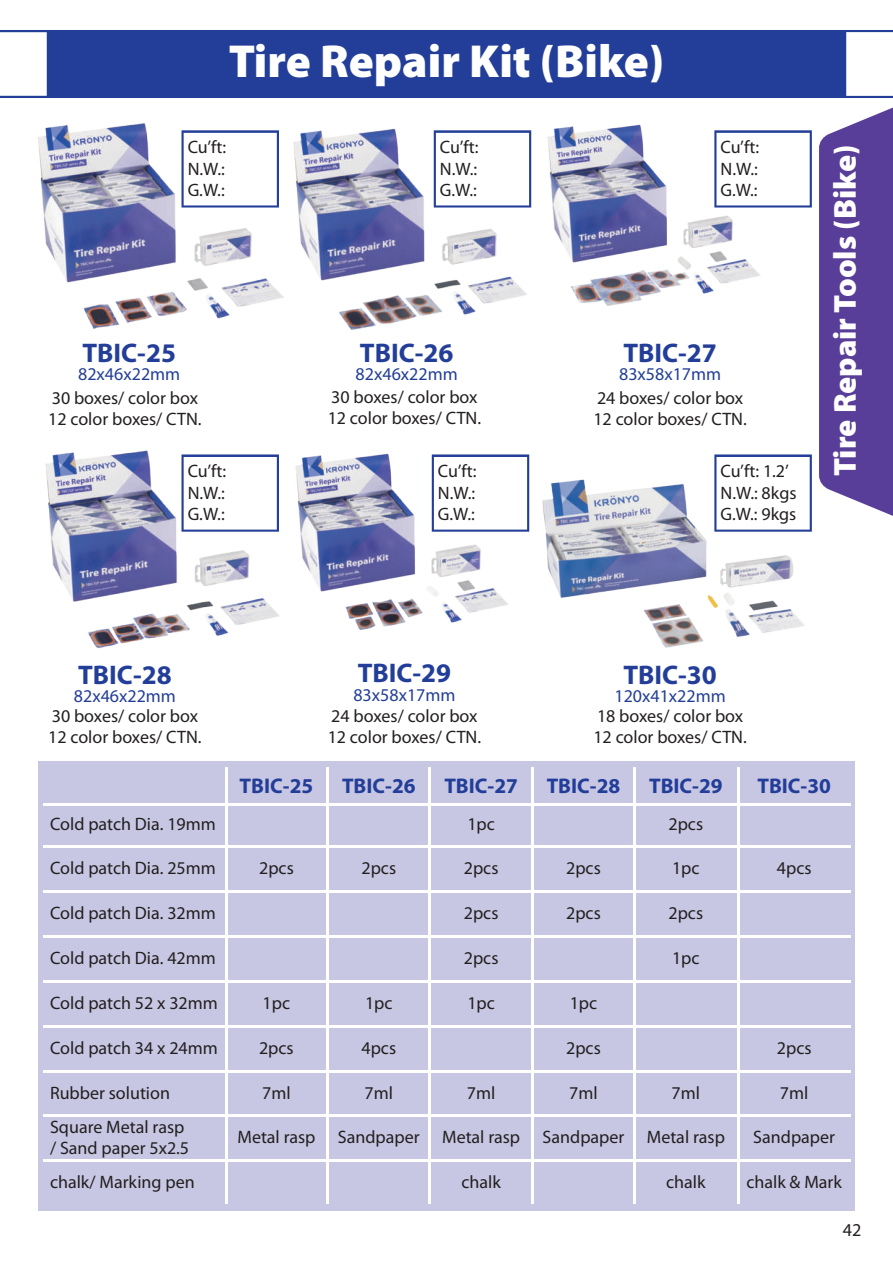
<style>
.page{position:relative;width:893px;height:1263px;background:#fff}
.page>*{position:absolute;margin:0;border:0;box-sizing:border-box;transform-origin:0 0}
.t1{font:900 46.5px "Myriad Pro";color:#fff}
.t2{font:900 31.8px "Myriad Pro";color:#fff}
.t3{font:700 27px "Myriad Pro";color:#233e98}
.t4{font:700 21.3px "Myriad Pro";color:#233e98}
.t5{font:18.15px "Myriad Pro";color:#231f20}
.t6{font:18px/21.6px "Myriad Pro";color:#231f20}
.t7{font:18px "Myriad Pro";color:#233e98}
</style>
<div class="page">
<div style="left:38px;top:761px;width:817px;height:449px;background:#c7c7e3"></div>
<hr style="left:43px;top:803px;width:807px;height:2px;background:#fff">
<hr style="left:43px;top:846px;width:807px;height:2px;background:#fff">
<hr style="left:43px;top:890px;width:807px;height:3px;background:#fff">
<hr style="left:43px;top:935px;width:807px;height:2px;background:#fff">
<hr style="left:43px;top:980px;width:807px;height:2px;background:#fff">
<hr style="left:43px;top:1025px;width:807px;height:2px;background:#fff">
<hr style="left:43px;top:1070px;width:807px;height:2px;background:#fff">
<hr style="left:326px;top:767px;width:3px;height:436px;background:#fff">
<hr style="left:226px;top:767px;width:2px;height:436px;background:#fff">
<hr style="left:531px;top:767px;width:2px;height:436px;background:#fff">
<hr style="left:429px;top:767px;width:2px;height:436px;background:#fff">
<hr style="left:43px;top:1115px;width:807px;height:2px;background:#fff">
<hr style="left:43px;top:1159px;width:807px;height:3px;background:#fff">
<hr style="left:633px;top:767px;width:3px;height:436px;background:#fff">
<hr style="left:737px;top:767px;width:3px;height:436px;background:#fff">
<svg style="left:0;top:30px;width:893px;height:68px;background:#3850a2"></svg>
<img style="left:45px;top:450px;width:235px;height:198px">
<img style="left:295px;top:453px;width:214px;height:177px">
<img style="left:305px;top:128px;width:227px;height:202px">
<img style="left:38px;top:123px;width:267px;height:206px">
<img style="left:547px;top:124px;width:214px;height:182px">
<img style="left:542px;top:479px;width:263px;height:169px">
<svg style="left:181px;top:130px;width:98px;height:78px"></svg>
<svg style="left:434px;top:130px;width:97px;height:78px"></svg>
<svg style="left:714px;top:130px;width:98px;height:78px"></svg>
<svg style="left:181px;top:454px;width:98px;height:78px"></svg>
<svg style="left:432px;top:454px;width:97px;height:78px"></svg>
<svg style="left:714px;top:454px;width:98px;height:78px"></svg>
<svg style="left:819px;top:108px;width:74px;height:408px;background:#654ca0"></svg>
<h1 class="t1" style="left:229px;top:35px;width:437px">Tire Repair Kit (Bike)</h1>
<p class="t6" style="left:188px;top:136px;width:40px;text-align:justify">Cu’ft:<br>N.W.:<br>G.W.:</p>
<p class="t6" style="left:440px;top:136px;width:40px;text-align:justify">Cu’ft:<br>N.W.:<br>G.W.:</p>
<p class="t6" style="left:721px;top:136px;width:40px;text-align:justify">Cu’ft:<br>N.W.:<br>G.W.:</p>
<h3 class="t3" style="left:82px;top:335px;width:95px">TBIC-25</h3>
<p class="t7" style="left:78px;top:363px;width:104px">82x46x22mm</p>
<h3 class="t3" style="left:360px;top:335px;width:95px">TBIC-26</h3>
<p class="t7" style="left:356px;top:363px;width:104px">82x46x22mm</p>
<h3 class="t3" style="left:623px;top:335px;width:95px">TBIC-27</h3>
<p class="t7" style="left:619px;top:363px;width:104px">83x58x17mm</p>
<p class="t6" style="left:48px;top:387px;width:155px">30 boxes/ color box<br>12 color boxes/ CTN.</p>
<p class="t6" style="left:328px;top:386px;width:155px">30 boxes/ color box<br>12 color boxes/ CTN.</p>
<p class="t6" style="left:593px;top:387px;width:155px">24 boxes/ color box<br>12 color boxes/ CTN.</p>
<p class="t6" style="left:188px;top:460px;width:40px;text-align:justify">Cu’ft:<br>N.W.:<br>G.W.:</p>
<p class="t6" style="left:438px;top:460px;width:40px;text-align:justify">Cu’ft:<br>N.W.:<br>G.W.:</p>
<p class="t6" style="left:721px;top:460px;width:77px">Cu’ft: 1.2’<br>N.W.: 8kgs<br>G.W.: 9kgs</p>
<h2 class="t2" style="left:827px;top:476px;width:333px;rotate:-90deg">Tire Repair Tools (Bike)</h2>
<h3 class="t3" style="left:78px;top:657px;width:95px">TBIC-28</h3>
<p class="t7" style="left:74px;top:685px;width:104px">82x46x22mm</p>
<p class="t6" style="left:48px;top:704px;width:155px">30 boxes/ color box<br>12 color boxes/ CTN.</p>
<h3 class="t3" style="left:358px;top:655px;width:95px">TBIC-29</h3>
<p class="t7" style="left:353px;top:683px;width:104px">83x58x17mm</p>
<p class="t6" style="left:328px;top:704px;width:155px">24 boxes/ color box<br>12 color boxes/ CTN.</p>
<h3 class="t3" style="left:623px;top:657px;width:95px">TBIC-30</h3>
<p class="t7" style="left:614px;top:685px;width:113px">120x41x22mm</p>
<p class="t6" style="left:593px;top:704px;width:155px">18 boxes/ color box<br>12 color boxes/ CTN.</p>
<p class="t4" style="left:240px;top:772px;width:75px">TBIC-25</p>
<p class="t4" style="left:342px;top:772px;width:75px">TBIC-26</p>
<p class="t4" style="left:444px;top:772px;width:75px">TBIC-27</p>
<p class="t4" style="left:547px;top:772px;width:75px">TBIC-28</p>
<p class="t4" style="left:649px;top:772px;width:75px">TBIC-29</p>
<p class="t4" style="left:757px;top:772px;width:75px">TBIC-30</p>
<p class="t6" style="left:50px;top:812px;width:167px">Cold patch Dia. 19mm</p>
<p class="t6" style="left:467px;top:812px;width:29px">1pc</p>
<p class="t6" style="left:668px;top:812px;width:36px">2pcs</p>
<p class="t6" style="left:50px;top:857px;width:167px">Cold patch Dia. 25mm</p>
<p class="t6" style="left:50px;top:902px;width:167px">Cold patch Dia. 32mm</p>
<p class="t6" style="left:50px;top:947px;width:167px">Cold patch Dia. 42mm</p>
<p class="t6" style="left:259px;top:857px;width:36px">2pcs</p>
<p class="t6" style="left:361px;top:857px;width:36px">2pcs</p>
<p class="t6" style="left:464px;top:857px;width:36px">2pcs</p>
<p class="t6" style="left:464px;top:902px;width:36px">2pcs</p>
<p class="t6" style="left:464px;top:947px;width:36px">2pcs</p>
<p class="t6" style="left:566px;top:857px;width:36px">2pcs</p>
<p class="t6" style="left:566px;top:902px;width:36px">2pcs</p>
<p class="t6" style="left:672px;top:857px;width:29px">1pc</p>
<p class="t6" style="left:668px;top:902px;width:36px">2pcs</p>
<p class="t6" style="left:672px;top:947px;width:29px">1pc</p>
<p class="t6" style="left:777px;top:857px;width:36px">4pcs</p>
<p class="t6" style="left:50px;top:992px;width:169px">Cold patch 52 x 32mm</p>
<p class="t6" style="left:263px;top:992px;width:29px">1pc</p>
<p class="t6" style="left:365px;top:992px;width:29px">1pc</p>
<p class="t6" style="left:467px;top:992px;width:29px">1pc</p>
<p class="t6" style="left:570px;top:992px;width:29px">1pc</p>
<p class="t6" style="left:50px;top:1037px;width:169px">Cold patch 34 x 24mm</p>
<p class="t6" style="left:50px;top:1075px;width:136px;line-height:34px">Rubber solution<br>Square Metal rasp</p>
<p class="t6" style="left:50px;top:1131px;width:146px;line-height:34px">/ Sand paper 5x2.5 chalk/ Marking pen</p>
<p class="t6" style="left:259px;top:1037px;width:36px">2pcs</p>
<p class="t6" style="left:262px;top:1081px;width:30px">7ml</p>
<p class="t6" style="left:237px;top:1126px;width:80px">Metal rasp</p>
<p class="t6" style="left:361px;top:1037px;width:36px">4pcs</p>
<p class="t6" style="left:365px;top:1081px;width:30px">7ml</p>
<p class="t6" style="left:338px;top:1126px;width:83px">Sandpaper</p>
<p class="t6" style="left:467px;top:1081px;width:30px">7ml</p>
<p class="t6" style="left:442px;top:1126px;width:80px">Metal rasp</p>
<p class="t6" style="left:461px;top:1171px;width:41px">chalk</p>
<p class="t6" style="left:566px;top:1037px;width:36px">2pcs</p>
<p class="t6" style="left:777px;top:1037px;width:36px">2pcs</p>
<p class="t6" style="left:569px;top:1081px;width:30px">7ml</p>
<p class="t6" style="left:672px;top:1081px;width:30px">7ml</p>
<p class="t6" style="left:780px;top:1081px;width:30px">7ml</p>
<p class="t6" style="left:543px;top:1126px;width:83px">Sandpaper</p>
<p class="t6" style="left:753px;top:1126px;width:83px">Sandpaper</p>
<p class="t6" style="left:647px;top:1126px;width:80px">Metal rasp</p>
<p class="t6" style="left:666px;top:1171px;width:41px">chalk</p>
<p class="t6" style="left:746px;top:1171px;width:97px">chalk &amp; Mark</p>
<p class="t5" style="left:843px;top:1218px;width:20px">42</p>
</div>
